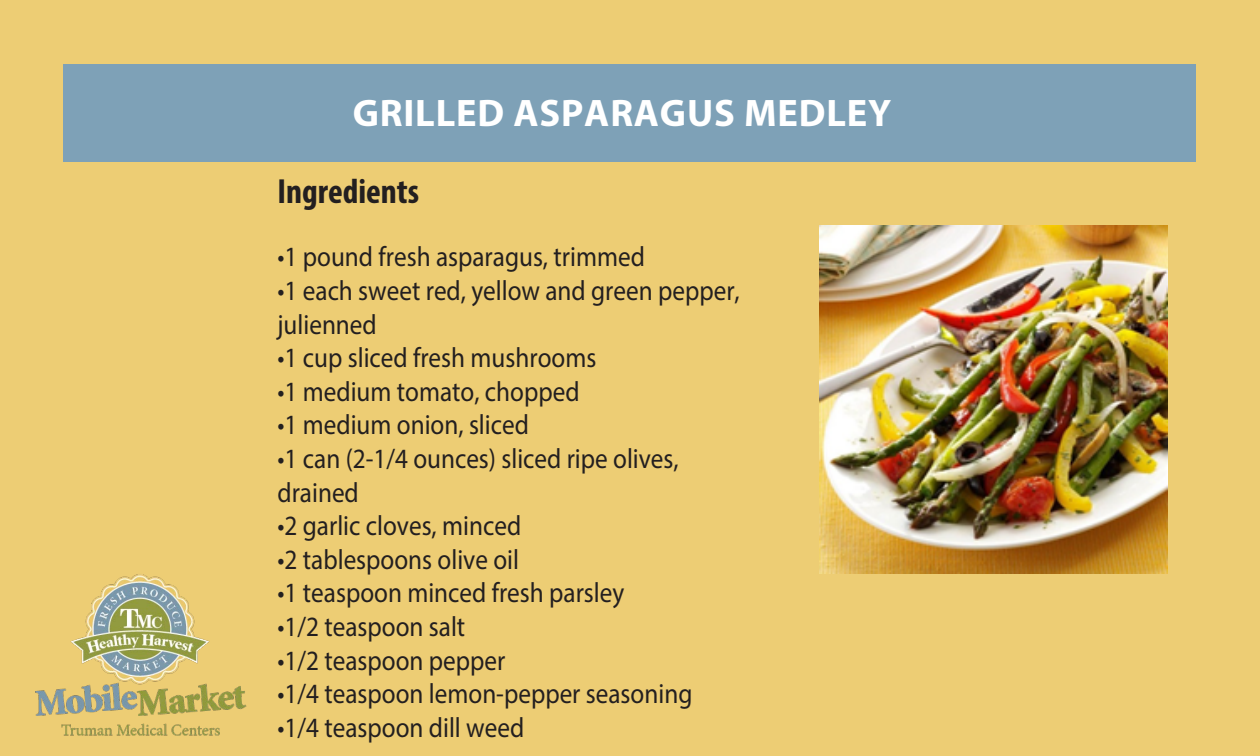
<style>
.page{position:relative;width:1260px;height:756px;background:#edcd74}
.page>*{position:absolute;margin:0;border:0;box-sizing:border-box;transform-origin:0 0}
.t1{font:700 38.5px "Myriad Pro";letter-spacing:.02em;color:#fff}
.t2{font:700 condensed 35px "Myriad Pro";color:#231f20}
.t3{font:28px/33.6px "Myriad Pro";color:#231f20;scale:.9 1}
</style>
<div class="page">
<div style="left:63px;top:65px;width:1132px;height:97px;background:#7ea1b7"></div>
<img style="left:35px;top:574px;width:212px;height:162px">
<img style="left:820px;top:226px;width:348px;height:348px">
<p class="t1" style="left:353px;top:88px;width:540px">GRILLED ASPARAGUS MEDLEY</p>
<p class="t2" style="left:278px;top:170px;width:143px">Ingredients</p>
<p class="t3" style="left:278px;top:240px;width:410px">•1 pound fresh asparagus, trimmed</p>
<p class="t3" style="left:278px;top:273px;width:515px">•1 each sweet red, yellow and green pepper, julienned</p>
<p class="t3" style="left:278px;top:341px;width:356px">•1 cup sliced fresh mushrooms</p>
<p class="t3" style="left:278px;top:374px;width:337px">•1 medium tomato, chopped</p>
<p class="t3" style="left:278px;top:408px;width:281px">•1 medium onion, sliced</p>
<p class="t3" style="left:278px;top:441px;width:447px">•1 can (2-1/4 ounces) sliced ripe olives, drained</p>
<p class="t3" style="left:278px;top:509px;width:272px">•2 garlic cloves, minced</p>
<p class="t3" style="left:278px;top:542px;width:270px">•2 tablespoons olive oil</p>
<p class="t3" style="left:278px;top:576px;width:387px">•1 teaspoon minced fresh parsley</p>
<p class="t3" style="left:278px;top:609px;width:210px">•1/2 teaspoon salt</p>
<p class="t3" style="left:278px;top:643px;width:255px">•1/2 teaspoon pepper</p>
<p class="t3" style="left:278px;top:677px;width:462px">•1/4 teaspoon lemon-pepper seasoning</p>
<p class="t3" style="left:278px;top:710px;width:276px">•1/4 teaspoon dill weed</p>
</div>
